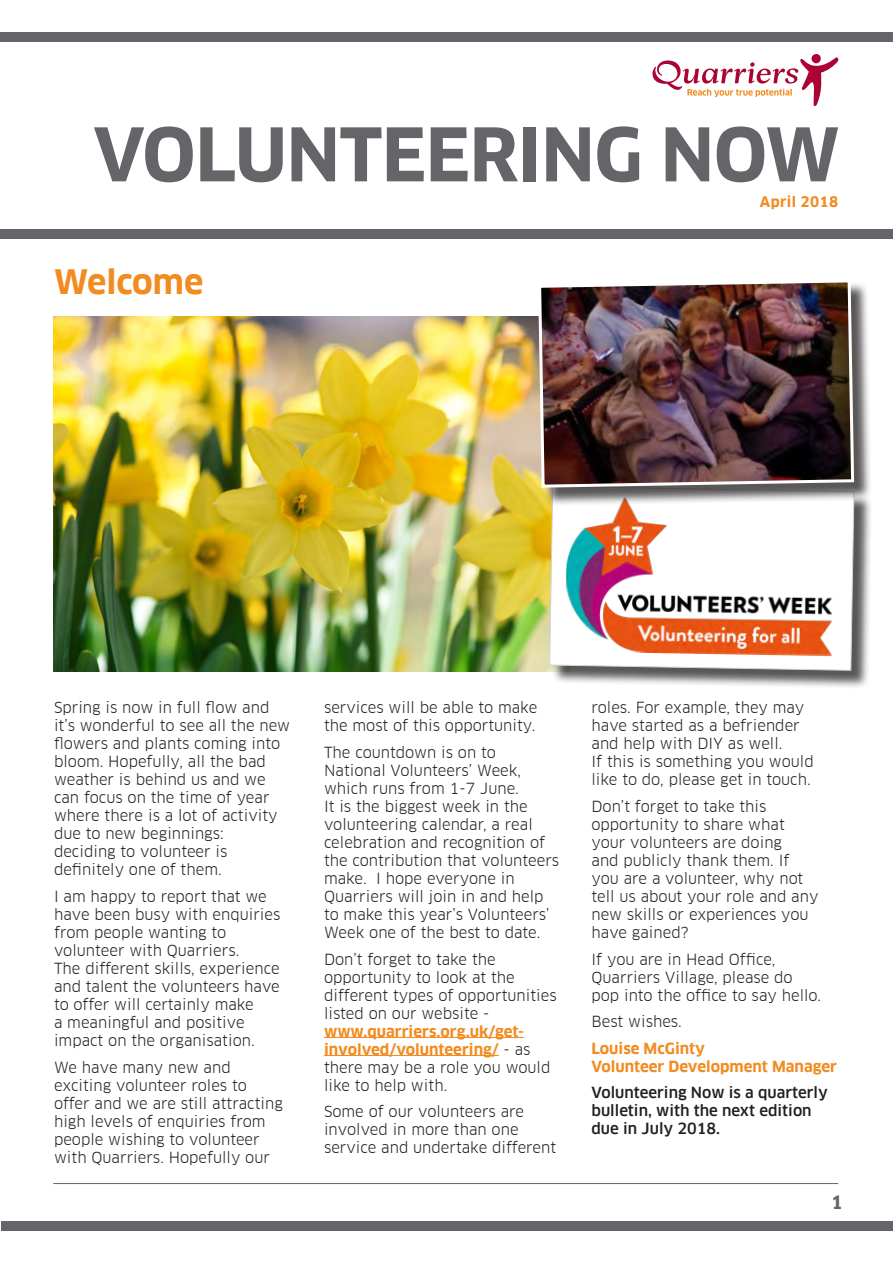
<style>
.page{position:relative;width:893px;height:1263px;background:#fff}
.page>*{position:absolute;margin:0;border:0;box-sizing:border-box;transform-origin:0 0}
.t1{font:700 72px "Clan Offc";letter-spacing:-.01em;color:#636568}
.t2{font:700 33px "Clan Offc";color:#f28b20}
.t3{font:700 18px "Clan Offc";color:#636568}
.t4{font:15px/18px "Clan Offc";color:#231f20}
.t5{font:500 15px/18px "Clan Offc";color:#231f20}
.t6{font:700 15px/18px "Clan Offc";color:#f28b20}
.t7{font:700 14.25px "Clan Offc";letter-spacing:.025em;color:#f28b20}
.s1{font-weight:700;color:#f28b20}
</style>
<div class="page">
<div style="left:0;top:32px;width:893px;height:10px;background:#636568"></div>
<hr style="left:53px;top:1183px;width:785px;height:1px;background:#636568">
<svg style="left:652px;top:54px;width:186px;height:52px"></svg>
<div style="left:0;top:229px;width:893px;height:10px;background:#636568"></div>
<div style="left:1px;top:1221px;width:892px;height:10px;background:#636568"></div>
<hr style="left:324px;top:1037px;width:200px;height:1px;background:#f28b20">
<hr style="left:324px;top:1055px;width:175px;height:1px;background:#f28b20">
<img style="left:53px;top:317px;width:499px;height:355px">
<div style="left:552px;top:488px;width:320px;height:201px;background:#231f20;opacity:.75"></div>
<svg style="left:549px;top:506px;width:305px;height:165px"></svg>
<div style="left:541px;top:282px;width:331px;height:224px;background:#231f20;opacity:.75"></div>
<img style="left:537px;top:282px;width:319px;height:207px">
<p class="t1" style="left:94px;top:115px;width:748px">VOLUNTEERING NOW</p>
<p class="t7" style="left:760px;top:194px;width:80px">April 2018</p>
<p class="t2" style="left:54px;top:264px;width:151px">Welcome</p>
<p class="t4" style="left:54px;top:699px;width:238px">Spring is now in full flow and it’s wonderful to see all the new flowers and plants coming into bloom. Hopefully, all the bad weather is behind us and we can focus on the time of year where there is a lot of activity due to new beginnings:<br>deciding to volunteer is definitely one of them.</p>
<p class="t4" style="left:54px;top:887px;width:228px">I am happy to report that we have been busy with enquiries from people wanting to volunteer with Quarriers.<br>The different skills, experience and talent the volunteers have to offer will certainly make<br>a meaningful and positive impact on the organisation.</p>
<p class="t4" style="left:54px;top:1058px;width:230px">We have many new and exciting volunteer roles to offer and we are still attracting high levels of enquiries from people wishing to volunteer with Quarriers. Hopefully our</p>
<p class="t4" style="left:324px;top:699px;width:215px">services will be able to make the most of this opportunity.</p>
<p class="t4" style="left:324px;top:743px;width:237px">The countdown is on to<br>National Volunteers’ Week, which runs from 1-7 June.<br>It is the biggest week in the volunteering calendar, a real celebration and recognition of the contribution that volunteers make. I hope everyone in<br>Quarriers will join in and help to make this year’s Volunteers’<br>Week one of the best to date.</p>
<p class="t4" style="left:324px;top:950px;width:234px">Don’t forget to take the opportunity to look at the different types of opportunities listed on our website - <span class="s1">www.quarriers.org.uk/get&shy;involved/volunteering/</span> - as there may be a role you would like to help with.</p>
<p class="t4" style="left:324px;top:1102px;width:234px">Some of our volunteers are involved in more than one service and undertake different</p>
<p class="t4" style="left:591px;top:699px;width:224px">roles. For example, they may have started as a befriender and help with DIY as well.<br>If this is something you would like to do, please get in touch.</p>
<p class="t4" style="left:591px;top:797px;width:228px">Don’t forget to take this opportunity to share what your volunteers are doing<br>and publicly thank them. If you are a volunteer, why not tell us about your role and any new skills or experiences you have gained?</p>
<p class="t4" style="left:591px;top:950px;width:231px">If you are in Head Office,<br>Quarriers Village, please do pop into the office to say hello.</p>
<p class="t4" style="left:591px;top:1012px;width:92px">Best wishes.</p>
<p class="t6" style="left:591px;top:1039px;width:247px">Louise McGinty<br>Volunteer Development Manager</p>
<p class="t5" style="left:591px;top:1084px;width:238px">Volunteering Now is a quarterly bulletin, with the next edition due in July 2018.</p>
<p class="t3" style="left:831px;top:1192px;width:13px">1</p>
</div>
